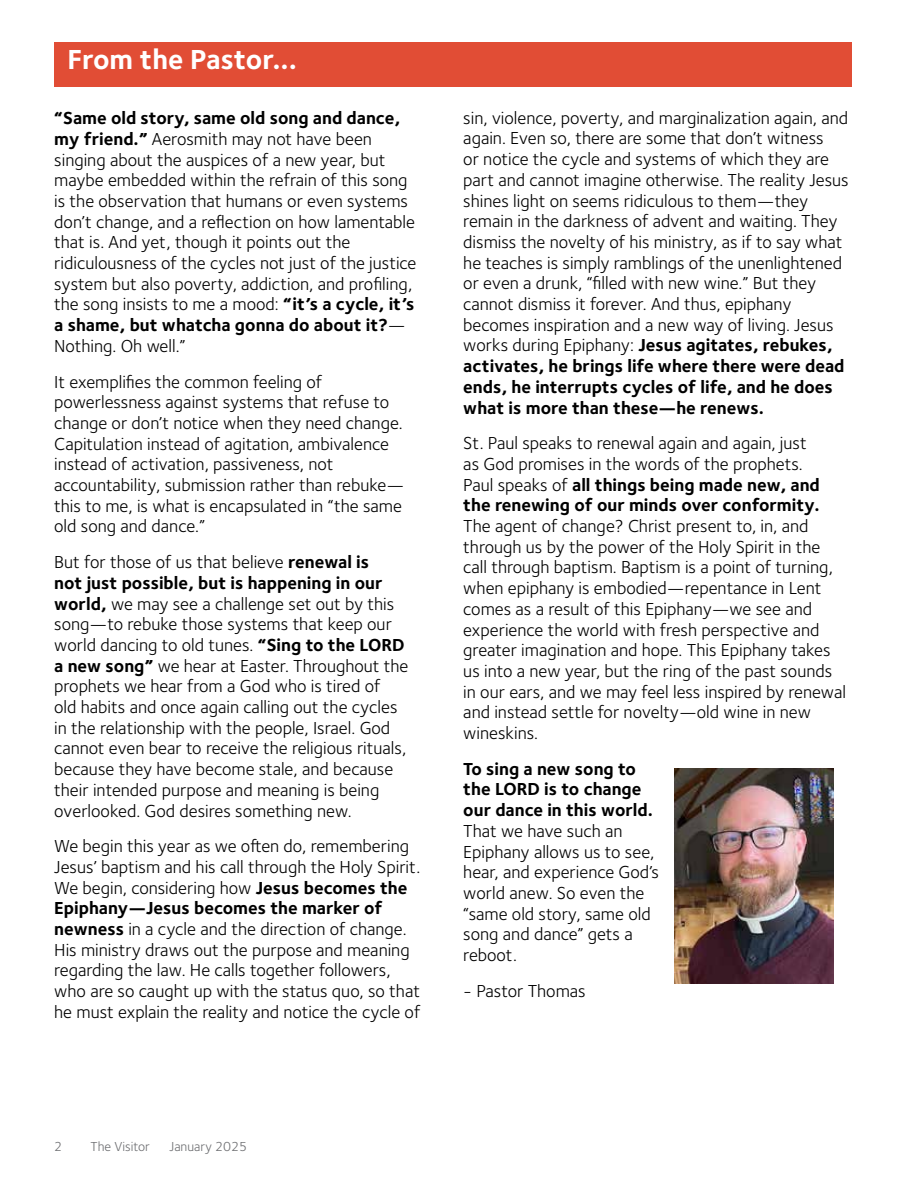
<style>
.page{position:relative;width:918px;height:1188px;background:#fff}
.page>*{position:absolute;margin:0;border:0;box-sizing:border-box;transform-origin:0 0}
.t1{font:700 28.5px "Foundry Sterling";color:#fff}
.t2{font:18px/20.7px "Foundry Sterling";color:#000}
.t3{font:700 18px/20.7px "Foundry Sterling";color:#000}
.t4{font:13.5px "Foundry Sterling";color:#6d6e71}
.s1{font-weight:700}
</style>
<div class="page">
<div style="left:54px;top:42px;width:797px;height:44px;background:#e14d35"></div>
<img style="left:674px;top:768px;width:159px;height:216px">
<h1 class="t1" style="left:68px;top:43px;width:231px">From the Pastor...</h1>
<p class="t2" style="left:54px;top:108px;width:364px"><span class="s1">“Same old story, same old song and dance, my friend.”</span> Aerosmith may not have been singing about the auspices of a new year, but maybe embedded within the refrain of this song is the observation that humans or even systems don’t change, and a reflection on how lamentable that is. And yet, though it points out the ridiculousness of the cycles not just of the justice system but also poverty, addiction, and profiling, the song insists to me a mood: <span class="s1">“it’s a cycle, it’s a shame, but whatcha gonna do about it?</span>— Nothing. Oh well.”</p>
<p class="t2" style="left:54px;top:371px;width:352px">It exemplifies the common feeling of powerlessness against systems that refuse to change or don’t notice when they need change.<br>Capitulation instead of agitation, ambivalence instead of activation, passiveness, not accountability, submission rather than rebuke— this to me, is what is encapsulated in “the same old song and dance.”</p>
<p class="t2" style="left:54px;top:552px;width:356px">But for those of us that believe <span class="s1">renewal is<br>not just possible, but is happening in our world,</span> we may see a challenge set out by this song—to rebuke those systems that keep our world dancing to old tunes. <span class="s1">“Sing to the LORD a new song”</span> we hear at Easter. Throughout the prophets we hear from a God who is tired of<br>old habits and once again calling out the cycles in the relationship with the people, Israel. God cannot even bear to receive the religious rituals, because they have become stale, and because their intended purpose and meaning is being overlooked. God desires something new.</p>
<p class="t2" style="left:54px;top:836px;width:368px">We begin this year as we often do, remembering Jesus’ baptism and his call through the Holy Spirit.<br>We begin, considering how <span class="s1">Jesus becomes the Epiphany—Jesus becomes the marker of newness</span> in a cycle and the direction of change.<br>His ministry draws out the purpose and meaning regarding the law. He calls together followers, who are so caught up with the status quo, so that he must explain the reality and notice the cycle of</p>
<p class="t2" style="left:463px;top:108px;width:387px">sin, violence, poverty, and marginalization again, and again. Even so, there are some that don’t witness<br>or notice the cycle and systems of which they are part and cannot imagine otherwise. The reality Jesus shines light on seems ridiculous to them—they remain in the darkness of advent and waiting. They dismiss the novelty of his ministry, as if to say what he teaches is simply ramblings of the unenlightened or even a drunk, “filled with new wine.” But they cannot dismiss it forever. And thus, epiphany becomes inspiration and a new way of living. Jesus works during Epiphany: <span class="s1">Jesus agitates, rebukes, activates, he brings life where there were dead ends, he interrupts cycles of life, and he does what is more than these—he renews.</span></p>
<p class="t2" style="left:463px;top:433px;width:358px">St. Paul speaks to renewal again and again, just as God promises in the words of the prophets.<br>Paul speaks of <span class="s1">all things being made new, and the renewing of our minds over conformity.</span></p>
<p class="t2" style="left:463px;top:516px;width:384px">The agent of change? Christ present to, in, and through us by the power of the Holy Spirit in the call through baptism. Baptism is a point of turning, when epiphany is embodied—repentance in Lent comes as a result of this Epiphany—we see and experience the world with fresh perspective and greater imagination and hope. This Epiphany takes us into a new year, but the ring of the past sounds in our ears, and we may feel less inspired by renewal and instead settle for novelty—old wine in new wineskins.</p>
<p class="t3" style="left:463px;top:759px;width:191px">To sing a new song to the LORD is to change our dance in this world.</p>
<p class="t2" style="left:463px;top:821px;width:197px">That we have such an<br>Epiphany allows us to see, hear, and experience God’s world anew. So even the “same old story, same old song and dance” gets a reboot.</p>
<p class="t2" style="left:463px;top:981px;width:124px">- Pastor Thomas</p>
<p class="t4" style="left:54px;top:1139px;width:10px">2</p>
<p class="t4" style="left:91px;top:1139px;width:61px">The Visitor</p>
<p class="t4" style="left:170px;top:1139px;width:79px">January 2025</p>
</div>
